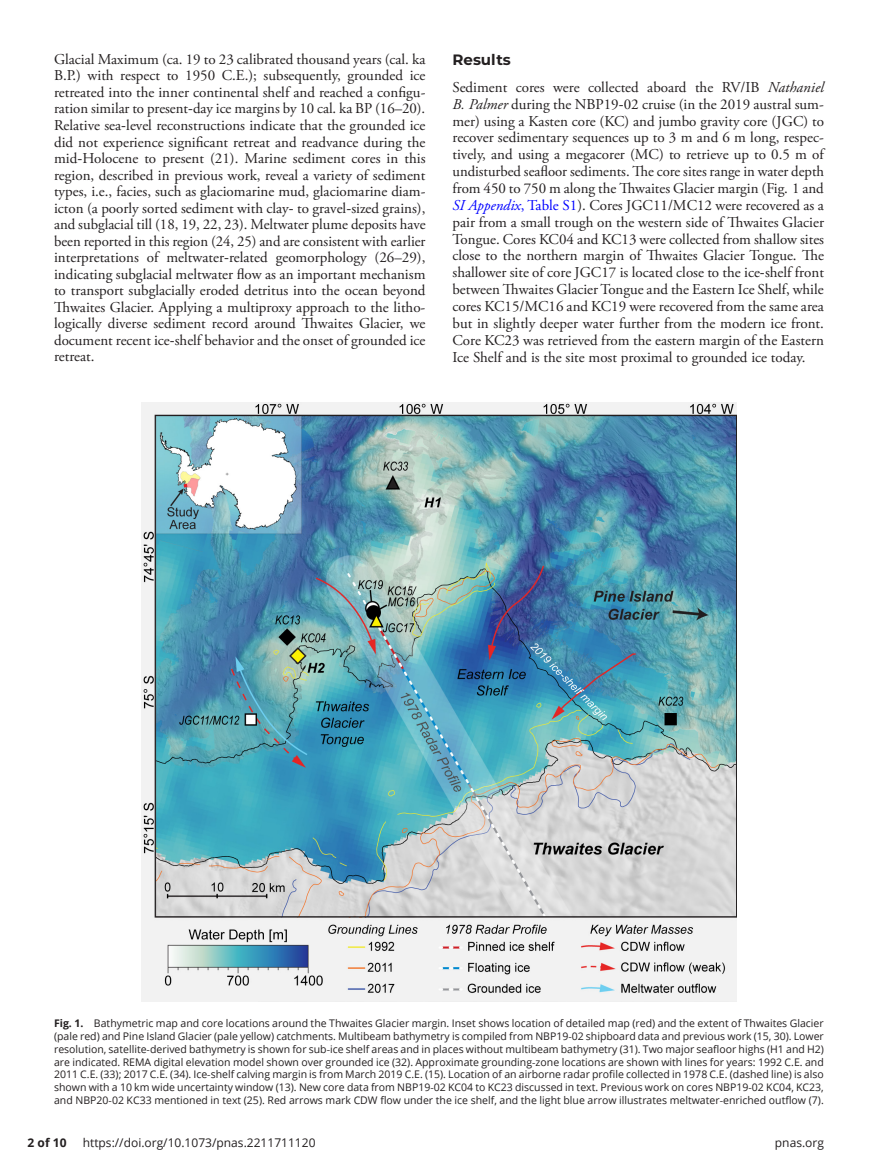
<style>
.page{position:relative;width:878px;height:1175px;background:#fff}
.page>*{position:absolute;margin:0;border:0;box-sizing:border-box;transform-origin:0 0}
.t1{font:15px/16.5px "Adobe Garamond Pro";color:#231f20;text-align:justify}
.t2{font:700 15px "Montserrat";color:#231f20}
.t3{font:12px "Open Sans";color:#231f20}
.t4{font:700 12px "Open Sans";color:#231f20}
.t5{font:10.5px/12.8px "Open Sans";color:#231f20;text-align:justify}
.s1{font-family:"STIX"}
.s2{font-style:italic}
.s3{font-style:italic;color:#00f}
.s4{color:#00f}
.s5{font-weight:700}
</style>
<div class="page">
<img style="left:141px;top:402px;width:595px;height:600px">
<p class="t1" style="left:54px;top:51px;width:373px">Glacial Maximum (ca. 19 to 23 calibrated thousand years (cal. ka B.P.) with respect to 1950 C.E.); subsequently, grounded ice retreated into the inner continental shelf and reached a configu&shy;ration similar to present<span class="s1">-</span>day ice margins by 10 cal. ka BP (16–20).<br>Relative sea<span class="s1">-</span>level reconstructions indicate that the grounded ice did not experience significant retreat and readvance during the mid<span class="s1">-</span>Holocene to present (21). Marine sediment cores in this region, described in previous work, reveal a variety of sediment types, i.e., facies, such as glaciomarine mud, glaciomarine diam&shy;icton (a poorly sorted sediment with clay<span class="s1">-</span> to gravel<span class="s1">-</span>sized grains), and subglacial till (18, 19, 22, 23). Meltwater plume deposits have been reported in this region (24, 25) and are consistent with earlier interpretations of meltwater<span class="s1">-</span>related geomorphology (26–29), indicating subglacial meltwater flow as an important mechanism to transport subglacially eroded detritus into the ocean beyond Thwaites Glacier. Applying a multiproxy approach to the litho&shy;logically diverse sediment record around Thwaites Glacier, we document recent ice<span class="s1">-</span>shelf behavior and the onset of grounded ice retreat.</p>
<p class="t2" style="left:452px;top:48px;width:60px">Results</p>
<p class="t1" style="left:452px;top:79px;width:373px">Sediment cores were collected aboard the RV/IB <span class="s2">Nathaniel B. Palmer</span> during the NBP19<span class="s1">-</span>02 cruise (in the 2019 austral sum&shy;mer) using a Kasten core (KC) and jumbo gravity core (JGC) to recover sedimentary sequences up to 3 m and 6 m long, respec&shy;tively, and using a megacorer (MC) to retrieve up to 0.5 m of undisturbed seafloor sediments. The core sites range in water depth from 450 to 750 m along the Thwaites Glacier margin (Fig. 1 and <span class="s3">SI Appendix</span><span class="s4">, Table S1</span>). Cores JGC11/MC12 were recovered as a pair from a small trough on the western side of Thwaites Glacier Tongue. Cores KC04 and KC13 were collected from shallow sites close to the northern margin of Thwaites Glacier Tongue. The shallower site of core JGC17 is located close to the ice<span class="s1">-</span>shelf front between Thwaites Glacier Tongue and the Eastern Ice Shelf, while cores KC15/MC16 and KC19 were recovered from the same area but in slightly deeper water further from the modern ice front.<br>Core KC23 was retrieved from the eastern margin of the Eastern Ice Shelf and is the site most proximal to grounded ice today.</p>
<p class="t5" style="left:54px;top:1017px;width:771px"><span class="s5">Fig. 1.</span> Bathymetric map and core locations around the Thwaites Glacier margin. Inset shows location of detailed map (red) and the extent of Thwaites Glacier (pale red) and Pine Island Glacier (pale yellow) catchments. Multibeam bathymetry is compiled from NBP19<span class="s1">-</span>02 shipboard data and previous work (15, 30). Lower resolution, satellite<span class="s1">-</span>derived bathymetry is shown for sub<span class="s1">-</span>ice shelf areas and in places without multibeam bathymetry (31). Two major seafloor highs (H1 and H2) are indicated. REMA digital elevation model shown over grounded ice (32). Approximate grounding<span class="s1">-</span>zone locations are shown with lines for years: 1992 C.E. and 2011 C.E. (33); 2017 C.E. (34). Ice<span class="s1">-</span>shelf calving margin is from March 2019 C.E. (15). Location of an airborne radar profile collected in 1978 C.E. (dashed line) is also shown with a 10 km wide uncertainty window (13). New core data from NBP19<span class="s1">-</span>02 KC04 to KC23 discussed in text. Previous work on cores NBP19<span class="s1">-</span>02 KC04, KC23, and NBP20<span class="s1">-</span>02 KC33 mentioned in text (25). Red arrows mark CDW flow under the ice shelf, and the light blue arrow illustrates meltwater<span class="s1">-</span>enriched outflow (7).</p>
<p class="t4" style="left:28px;top:1134px;width:40px">2 of 10</p>
<p class="t3" style="left:83px;top:1134px;width:234px">https://doi.org/10.1073/pnas.2211711120</p>
<p class="t3" style="left:774px;top:1134px;width:51px">pnas.org</p>
</div>
